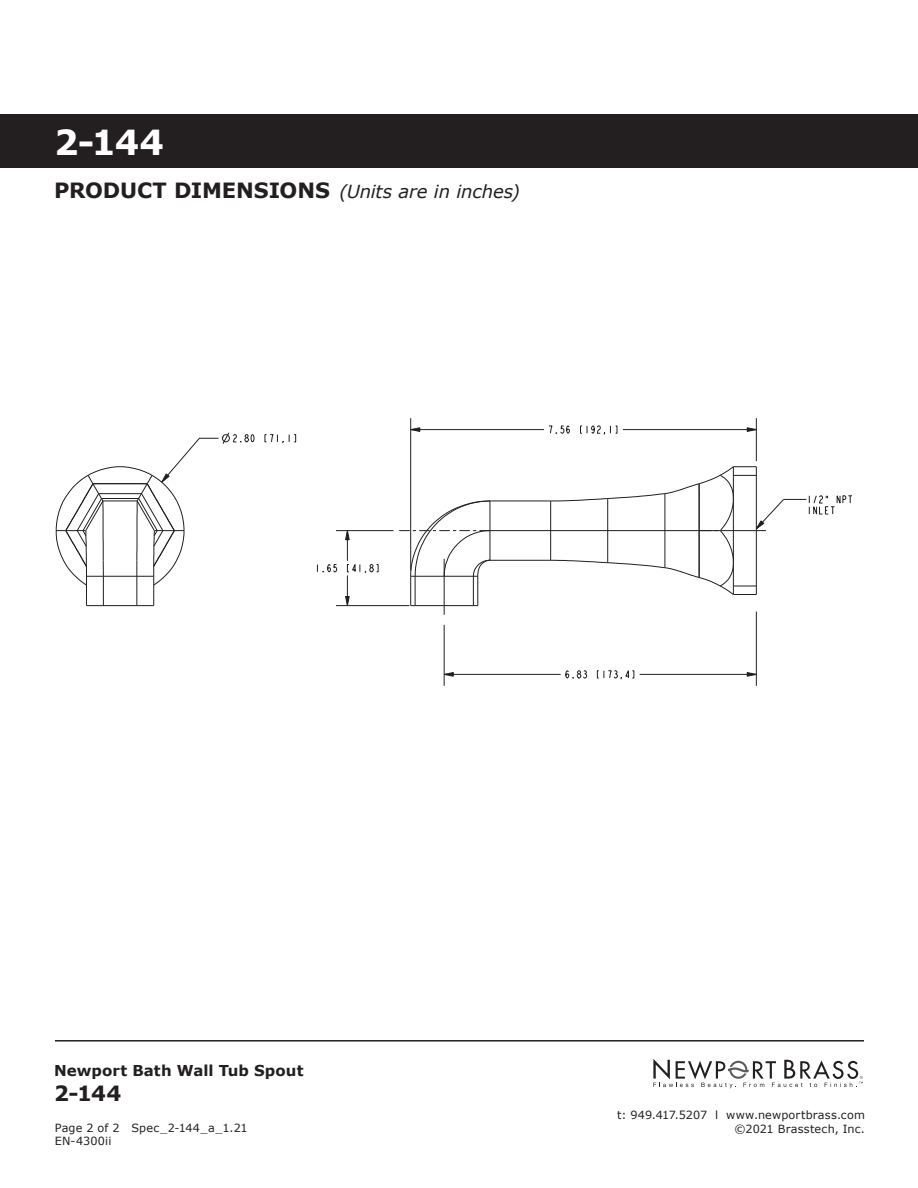
<style>
.page{position:relative;width:918px;height:1188px;background:#fff}
.page>*{position:absolute;margin:0;border:0;box-sizing:border-box;transform-origin:0 0}
.t1{font:700 34.5px "Verdana";color:#fff}
.t2{font:700 21px "Verdana";color:#231f20}
.t3{font:italic 18px "Verdana";letter-spacing:-.01em;color:#231f20}
.t4{font:700 15px "Verdana";letter-spacing:.005em;color:#231f20}
.t5{font:11.25px/13.5px "Verdana";letter-spacing:.015em;color:#231f20;text-align:right}
.s1{font-weight:700;font-style:normal;font-size:21px}
</style>
<div class="page">
<svg style="left:653px;top:1059px;width:210px;height:29px"></svg>
<hr style="left:55px;top:1040px;width:809px;height:2px;background:#231f20">
<div style="left:0;top:114px;width:918px;height:54px;background:#231f20"></div>
<svg style="left:265px;top:434px;width:31px;height:10px"></svg>
<svg style="left:317px;top:564px;width:21px;height:9px"></svg>
<svg style="left:347px;top:564px;width:32px;height:9px"></svg>
<svg style="left:345px;top:596px;width:5px;height:9px"></svg>
<svg style="left:345px;top:531px;width:5px;height:9px"></svg>
<svg style="left:549px;top:425px;width:21px;height:9px"></svg>
<svg style="left:580px;top:425px;width:37px;height:10px"></svg>
<svg style="left:747px;top:427px;width:9px;height:5px"></svg>
<svg style="left:411px;top:427px;width:9px;height:5px"></svg>
<svg style="left:565px;top:670px;width:23px;height:9px"></svg>
<svg style="left:597px;top:670px;width:37px;height:10px"></svg>
<svg style="left:747px;top:672px;width:9px;height:5px"></svg>
<svg style="left:445px;top:672px;width:9px;height:5px"></svg>
<hr style="left:347px;top:531px;width:1px;height:30px;background:#231f20">
<hr style="left:347px;top:576px;width:1px;height:30px;background:#231f20">
<hr style="left:410px;top:418px;width:1px;height:152px;background:#231f20">
<hr style="left:444px;top:625px;width:1px;height:61px;background:#231f20">
<hr style="left:640px;top:674px;width:116px;height:1px;background:#231f20">
<hr style="left:444px;top:674px;width:117px;height:1px;background:#231f20">
<hr style="left:336px;top:605px;width:73px;height:1px;background:#231f20">
<hr style="left:336px;top:530px;width:58px;height:1px;background:#231f20">
<hr style="left:623px;top:429px;width:133px;height:1px;background:#231f20">
<hr style="left:411px;top:429px;width:133px;height:1px;background:#231f20">
<hr style="left:756px;top:612px;width:1px;height:74px;background:#231f20">
<hr style="left:756px;top:418px;width:1px;height:43px;background:#231f20">
<hr style="left:490px;top:560px;width:61px;height:1px;background:#231f20">
<hr style="left:490px;top:530px;width:209px;height:1px;background:#231f20">
<hr style="left:490px;top:501px;width:61px;height:1px;background:#231f20">
<svg style="left:56px;top:432px;width:199px;height:174px"></svg>
<svg style="left:399px;top:500px;width:91px;height:115px"></svg>
<svg style="left:550px;top:466px;width:302px;height:129px"></svg>
<h1 class="t1" style="left:54px;top:120px;width:112px">2-144</h1>
<h3 class="t3" style="left:54px;top:180px;width:467px"><span class="s1">PRODUCT DIMENSIONS</span> (Units are in inches)</h3>
<h3 class="t4" style="left:54px;top:1061px;width:251px">Newport Bath Wall Tub Spout</h3>
<h2 class="t2" style="left:54px;top:1079px;width:69px">2-144</h2>
<p class="t5" style="left:55px;top:1121px;width:195px;text-align:left">Page 2 of 2 Spec_2-144_a_1.21<br>EN-4300ii</p>
<p class="t5" style="left:617px;top:1109px;width:249px">t: 949.417.5207 l www.newportbrass.com ©2021 Brasstech, Inc.</p>
</div>
